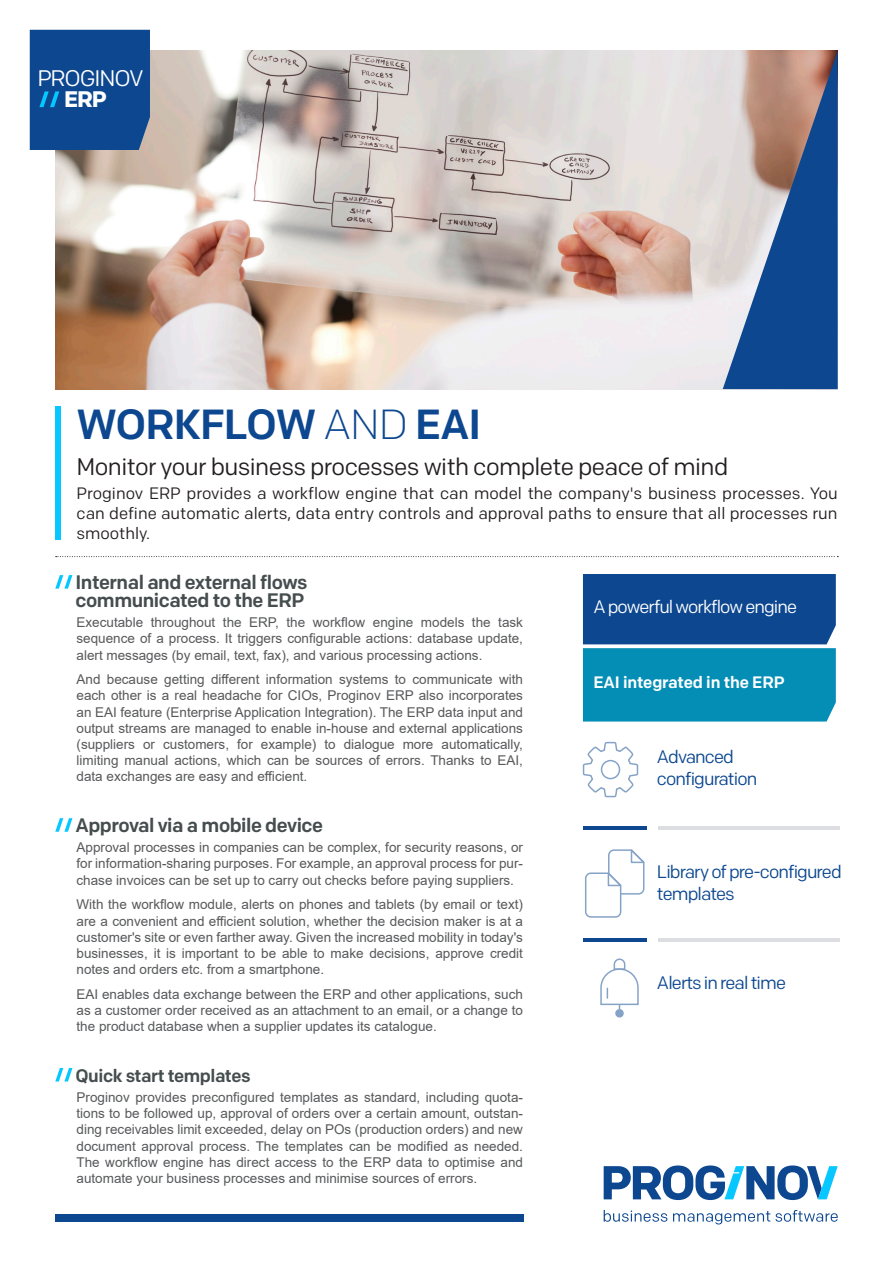
<style>
.page{position:relative;width:893px;height:1263px;background:#fff}
.page>*{position:absolute;margin:0;border:0;box-sizing:border-box;transform-origin:0 0}
.t1{font:500 42px "Colfax";letter-spacing:-.025em;color:#0c4790}
.t2{font:24px "Colfax";letter-spacing:-.025em;color:#231f20}
.t3{font:22.5px "Colfax";letter-spacing:-.05em;color:#fff}
.t4{font:700 22.5px "Colfax";color:#fff}
.t5{font:500 19.5px/18px "Colfax";letter-spacing:-.025em;color:#464d4f}
.t6{font:18px/21.6px "Colfax";letter-spacing:-.05em;color:#0c4790}
.t7{font:18px "Colfax";letter-spacing:-.05em;color:#fff}
.t8{font:500 18px "Colfax";letter-spacing:-.025em;color:#464d4f}
.t9{font:16.5px/19.8px "Colfax";color:#231f20;text-align:justify}
.t10{font:500 16.5px "Colfax";letter-spacing:-.01em;color:#fff}
.t11{font:13.5px/16.2px "Arial";color:#57585a;text-align:justify}
.s1{font-weight:300}
</style>
<div class="page">
<div style="left:55px;top:1215px;width:469px;height:7px;background:#0c4790"></div>
<img style="left:55px;top:51px;width:668px;height:338px">
<svg style="left:55px;top:575px;width:17px;height:14px"></svg>
<svg style="left:55px;top:818px;width:17px;height:14px"></svg>
<svg style="left:55px;top:1068px;width:17px;height:13px"></svg>
<svg style="left:56px;top:556px;width:782px;height:1px"></svg>
<hr style="left:583px;top:826px;width:63px;height:3px;background:#0c4790">
<hr style="left:583px;top:938px;width:63px;height:3px;background:#0c4790">
<hr style="left:658px;top:826px;width:182px;height:3px;background:#dcdee1">
<hr style="left:658px;top:938px;width:182px;height:3px;background:#dcdee1">
<svg style="left:583px;top:574px;width:253px;height:147px;background:#0f6fa6"></svg>
<svg style="left:583px;top:742px;width:55px;height:55px"></svg>
<svg style="left:585px;top:849px;width:59px;height:69px"></svg>
<div style="left:615px;top:1009px;width:9px;height:8px;background:#85a3c7;border-radius:50%"></div>
<svg style="left:600px;top:958px;width:39px;height:51px"></svg>
<svg style="left:723px;top:51px;width:115px;height:338px;background:#6c7d9d"></svg>
<div style="left:55px;top:406px;width:6px;height:133px;background:#06c7ff"></div>
<div style="left:30px;top:30px;width:120px;height:120px;background:#0c4790"></div>
<svg style="left:604px;top:1165px;width:234px;height:35px"></svg>
<svg style="left:604px;top:1210px;width:63px;height:12px"></svg>
<svg style="left:673px;top:1210px;width:165px;height:14px"></svg>
<h3 class="t3" style="left:37px;top:64px;width:108px">PROGINOV</h3>
<h3 class="t4" style="left:64px;top:85px;width:44px">ERP</h3>
<h1 class="t1" style="left:77px;top:398px;width:406px">WORKFLOW <span class="s1">AND</span> EAI</h1>
<h2 class="t2" style="left:77px;top:452px;width:653px">Monitor your business processes with complete peace of mind</h2>
<p class="t9" style="left:77px;top:483px;width:763px">Proginov ERP provides a workflow engine that can model the company's business processes. You can define automatic alerts, data entry controls and approval paths to ensure that all processes run smoothly.</p>
<h3 class="t5" style="left:76px;top:573px;width:234px">Internal and external flows communicated to the ERP</h3>
<p class="t11" style="left:77px;top:614px;width:448px">Executable throughout the ERP, the workflow engine models the task sequence of a process. It triggers configurable actions: database update, alert messages (by email, text, fax), and various processing actions.</p>
<p class="t11" style="left:77px;top:671px;width:448px">And because getting different information systems to communicate with each other is a real headache for CIOs, Proginov ERP also incorporates an EAI feature (Enterprise Application Integration). The ERP data input and output streams are managed to enable in-house and external applications (suppliers or customers, for example) to dialogue more automatically, limiting manual actions, which can be sources of errors. Thanks to EAI, data exchanges are easy and efficient.</p>
<h3 class="t5" style="left:76px;top:816px;width:249px">Approval via a mobile device</h3>
<p class="t11" style="left:77px;top:839px;width:448px">Approval processes in companies can be complex, for security reasons, or for information-sharing purposes. For example, an approval process for pur&shy;chase invoices can be set up to carry out checks before paying suppliers.</p>
<p class="t11" style="left:77px;top:896px;width:448px">With the workflow module, alerts on phones and tablets (by email or text) are a convenient and efficient solution, whether the decision maker is at a customer's site or even farther away. Given the increased mobility in today's businesses, it is important to be able to make decisions, approve credit notes and orders etc. from a smartphone.</p>
<p class="t11" style="left:77px;top:986px;width:448px">EAI enables data exchange between the ERP and other applications, such as a customer order received as an attachment to an email, or a change to the product database when a supplier updates its catalogue.</p>
<h3 class="t8" style="left:76px;top:1064px;width:177px">Quick start templates</h3>
<p class="t11" style="left:77px;top:1089px;width:448px">Proginov provides preconfigured templates as standard, including quota&shy;tions to be followed up, approval of orders over a certain amount, outstan&shy;ding receivables limit exceeded, delay on POs (production orders) and new document approval process. The templates can be modified as needed.<br>The workflow engine has direct access to the ERP data to optimise and automate your business processes and minimise sources of errors.</p>
<h3 class="t7" style="left:593px;top:596px;width:205px">A powerful workflow engine</h3>
<p class="t10" style="left:593px;top:672px;width:193px">EAI integrated in the ERP</p>
<h3 class="t6" style="left:657px;top:746px;width:102px">Advanced configuration</h3>
<h3 class="t6" style="left:657px;top:861px;width:186px">Library of pre-configured templates</h3>
<h3 class="t6" style="left:657px;top:971px;width:130px">Alerts in real time</h3>
</div>
